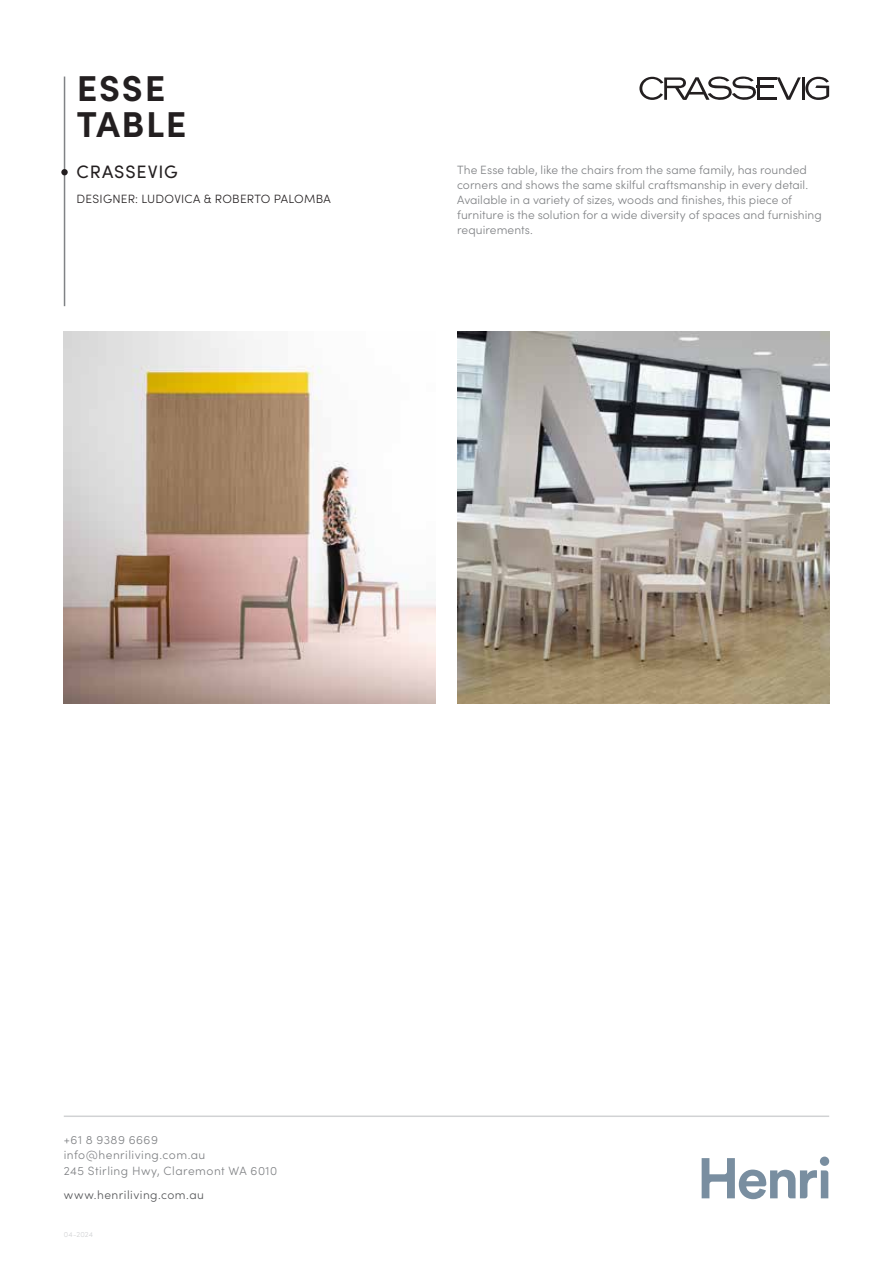
<style>
.page{position:relative;width:893px;height:1263px;background:#fff}
.page>*{position:absolute;margin:0;border:0;box-sizing:border-box;transform-origin:0 0}
.t1{font:700 36px/36px "Sofia Pro";letter-spacing:.05em;color:#231f20}
.t2{font:18px "Sofia Pro";letter-spacing:.05em;color:#231f20}
.t3{font:300 12px/15px "Sofia Pro";letter-spacing:.005em;color:#808285}
.t4{font:300 12px/15.8px "Sofia Pro";letter-spacing:.04em;color:#808285}
.t5{font:300 12px "Sofia Pro";letter-spacing:.02em;color:#231f20}
.t6{font:300 12px "Sofia Pro";letter-spacing:.04em;color:#57585a}
.t7{font:300 7.5px "Sofia Pro";letter-spacing:.015em;color:#d1d2d4}
</style>
<div class="page">
<img style="left:64px;top:332px;width:372px;height:372px">
<img style="left:457px;top:332px;width:372px;height:372px">
<hr style="left:64px;top:1115px;width:765px;height:2px;background:#d1d2d4">
<svg style="left:702px;top:1158px;width:126px;height:41px"></svg>
<div style="left:820px;top:1156px;width:9px;height:10px;background:#798ea0;border-radius:50%"></div>
<svg style="left:639px;top:77px;width:118px;height:23px"></svg>
<hr style="left:757px;top:77px;width:3px;height:23px;background:#231f20">
<hr style="left:757px;top:97px;width:19px;height:3px;background:#231f20">
<hr style="left:757px;top:85px;width:17px;height:3px;background:#231f20">
<hr style="left:757px;top:77px;width:19px;height:3px;background:#231f20">
<svg style="left:777px;top:77px;width:52px;height:23px"></svg>
<hr style="left:64px;top:77px;width:1px;height:229px;background:#808285">
<div style="left:61px;top:169px;width:7px;height:6px;background:#231f20;border-radius:50%"></div>
<h1 class="t1" style="left:77px;top:68px;width:111px">ESSE<br>TABLE</h1>
<h2 class="t2" style="left:77px;top:159px;width:103px">CRASSEVIG</h2>
<p class="t5" style="left:77px;top:190px;width:256px">DESIGNER: LUDOVICA &amp; ROBERTO PALOMBA</p>
<p class="t3" style="left:457px;top:162px;width:366px">The Esse table, like the chairs from the same family, has rounded corners and shows the same skilful craftsmanship in every detail.<br>Available in a variety of sizes, woods and finishes, this piece of furniture is the solution for a wide diversity of spaces and furnishing requirements.</p>
<p class="t4" style="left:64px;top:1131px;width:215px">+61 8 9389 6669 info@henriliving.com.au<br>245 Stirling Hwy, Claremont WA 6010</p>
<p class="t6" style="left:64px;top:1186px;width:142px">www.henriliving.com.au</p>
<p class="t7" style="left:64px;top:1229px;width:31px">04-2024</p>
</div>
